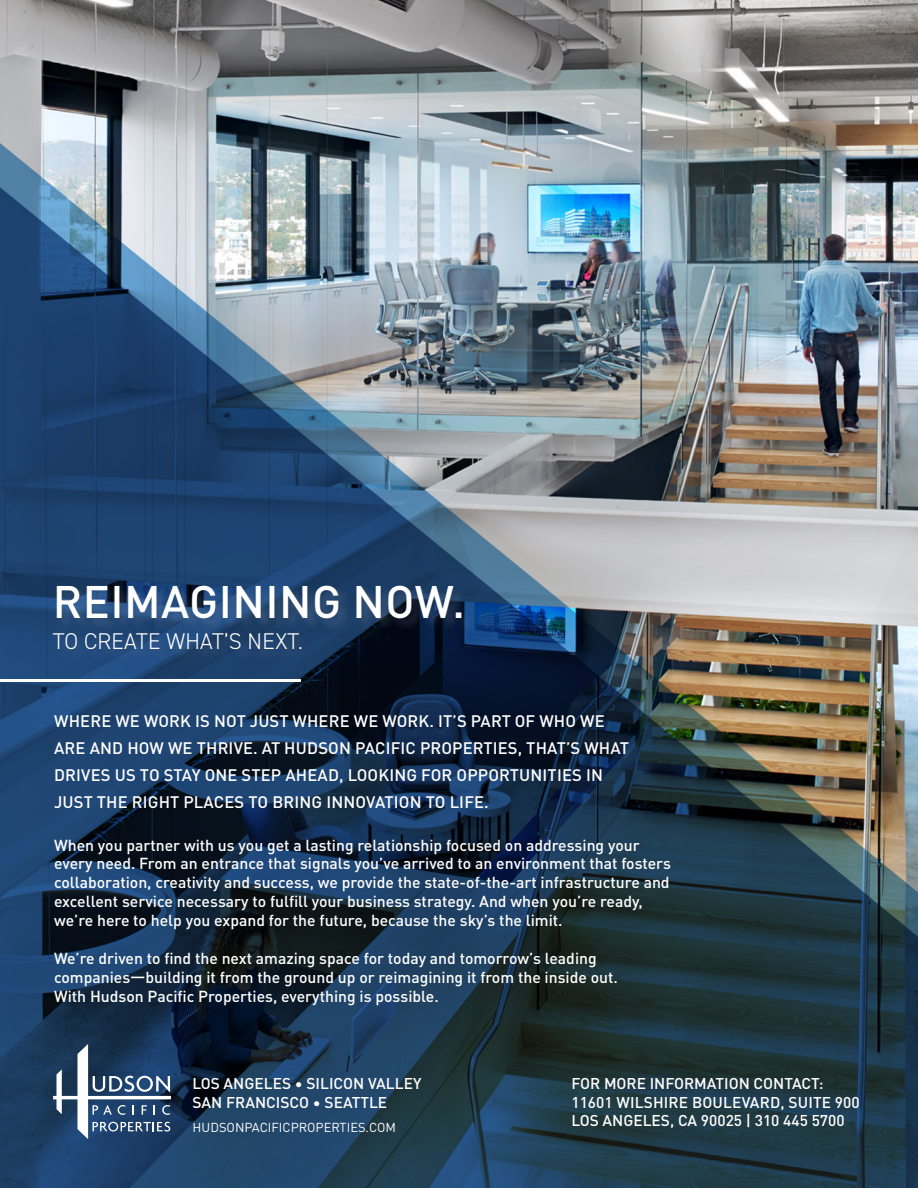
<style>
.page{position:relative;width:918px;height:1188px;background:#fff}
.page>*{position:absolute;margin:0;border:0;box-sizing:border-box;transform-origin:0 0}
.t1{font:500 45px "DINOT";letter-spacing:.01em;color:#fff}
.t2{font:300 22.8px "DIN2014";letter-spacing:.01em;color:#fff}
.t3{font:500 16.5px/27px "DINOT";letter-spacing:.01em;color:#fff}
.t4{font:500 15.75px/18.9px "DINOT";color:#fff}
.t5{font:500 15.45px/18.6px "DINOT";color:#fff}
.t6{font:12.9px "DINOT";color:#fff}
</style>
<div class="page">
<img style="left:0;top:0;width:918px;height:1188px">
<div style="left:52px;top:585px;width:424px;height:79px;background:#fff;opacity:.15"></div>
<svg style="left:53px;top:1044px;width:118px;height:95px"></svg>
<hr style="left:0;top:679px;width:301px;height:2px;background:#fff">
<h1 class="t1" style="left:53px;top:582px;width:414px">REIMAGINING NOW.</h1>
<h2 class="t2" style="left:53px;top:628px;width:252px">TO CREATE WHAT’S NEXT.</h2>
<p class="t3" style="left:54px;top:709px;width:576px">WHERE WE WORK IS NOT JUST WHERE WE WORK. IT’S PART OF WHO WE ARE AND HOW WE THRIVE. AT HUDSON PACIFIC PROPERTIES, THAT’S WHAT DRIVES US TO STAY ONE STEP AHEAD, LOOKING FOR OPPORTUNITIES IN JUST THE RIGHT PLACES TO BRING INNOVATION TO LIFE.</p>
<p class="t4" style="left:54px;top:837px;width:618px">When you partner with us you get a lasting relationship focused on addressing your every need. From an entrance that signals you’ve arrived to an environment that fosters collaboration, creativity and success, we provide the state-of-the-art infrastructure and excellent service necessary to fulfill your business strategy. And when you’re ready, we’re here to help you expand for the future, because the sky’s the limit.</p>
<p class="t4" style="left:54px;top:947px;width:565px">We’re driven to find the next amazing space for today and tomorrow’s leading companies—building it from the ground up or reimagining it from the inside out.<br>With Hudson Pacific Properties, everything is possible.</p>
<p class="t5" style="left:193px;top:1076px;width:230px">LOS ANGELES • SILICON VALLEY<br>SAN FRANCISCO • SEATTLE</p>
<p class="t6" style="left:193px;top:1122px;width:205px">HUDSONPACIFICPROPERTIES.COM</p>
<p class="t5" style="left:571px;top:1076px;width:290px">FOR MORE INFORMATION CONTACT:<br>11601 WILSHIRE BOULEVARD, SUITE 900<br>LOS ANGELES, CA 90025 | 310 445 5700</p>
</div>
